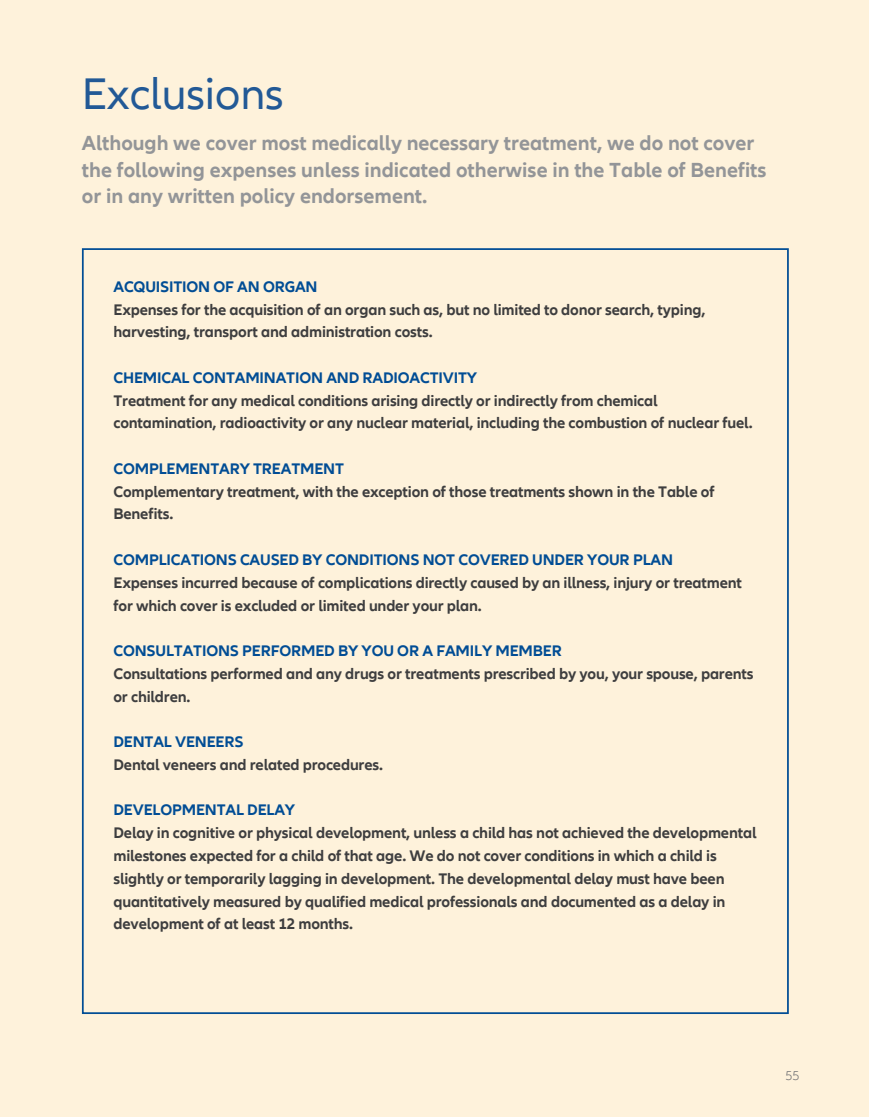
<style>
.page{position:relative;width:869px;height:1117px;background:#fff}
.page>*{position:absolute;margin:0;border:0;box-sizing:border-box;transform-origin:0 0}
.Normal_1{font:45.5px "Allianz Neo";color:#225996}
.Normal_1-2{font:700 21px/26.2px "Allianz Neo";color:#939598}
.t1{font:700 15.75px/22.8px "Allianz Neo";letter-spacing:-.01em;color:#3e3e3f}
.t2{font:700 15.75px "Allianz Neo";letter-spacing:-.01em;color:#014d95}
.t3{font:300 13.12px "Allianz Neo";color:#6c6d70}
</style>
<div class="page">
<div style="left:0;top:0;width:868px;height:1116px;background:#fef2db"></div>
<p class="Normal_1" style="left:82px;top:68px;width:203px">Exclusions</p>
<p class="Normal_1-2" style="left:82px;top:131px;width:685px">Although we cover most medically necessary treatment, we do not cover the following expenses unless indicated otherwise in the Table of Benefits or in any written policy endorsement.</p>
<p class="t2" style="left:113px;top:277px;width:205px">ACQUISITION OF AN ORGAN</p>
<p class="t1" style="left:113px;top:298px;width:593px">Expenses for the acquisition of an organ such as, but no limited to donor search, typing, harvesting, transport and administration costs.</p>
<p class="t2" style="left:113px;top:368px;width:365px">CHEMICAL CONTAMINATION AND RADIOACTIVITY</p>
<p class="t1" style="left:113px;top:389px;width:640px">Treatment for any medical conditions arising directly or indirectly from chemical contamination, radioactivity or any nuclear material, including the combustion of nuclear fuel.</p>
<p class="t2" style="left:113px;top:459px;width:232px">COMPLEMENTARY TREATMENT</p>
<p class="t1" style="left:113px;top:480px;width:602px">Complementary treatment, with the exception of those treatments shown in the Table of<br>Benefits.</p>
<p class="t2" style="left:113px;top:550px;width:561px">COMPLICATIONS CAUSED BY CONDITIONS NOT COVERED UNDER YOUR PLAN</p>
<p class="t1" style="left:113px;top:571px;width:629px">Expenses incurred because of complications directly caused by an illness, injury or treatment for which cover is excluded or limited under your plan.</p>
<p class="t2" style="left:113px;top:641px;width:449px">CONSULTATIONS PERFORMED BY YOU OR A FAMILY MEMBER</p>
<p class="t1" style="left:113px;top:662px;width:641px">Consultations performed and any drugs or treatments prescribed by you, your spouse, parents or children.</p>
<p class="t2" style="left:113px;top:732px;width:132px">DENTAL VENEERS</p>
<p class="t1" style="left:113px;top:753px;width:271px">Dental veneers and related procedures.</p>
<p class="t2" style="left:113px;top:800px;width:183px">DEVELOPMENTAL DELAY</p>
<p class="t1" style="left:113px;top:821px;width:644px">Delay in cognitive or physical development, unless a child has not achieved the developmental milestones expected for a child of that age. We do not cover conditions in which a child is slightly or temporarily lagging in development. The developmental delay must have been</p>
<p class="t1" style="left:113px;top:890px;width:613px">quantitatively measured by qualified medical professionals and documented as a delay in development of at least 12 months.</p>
<p class="t3" style="left:785px;top:1067px;width:16px">55</p>
</div>
